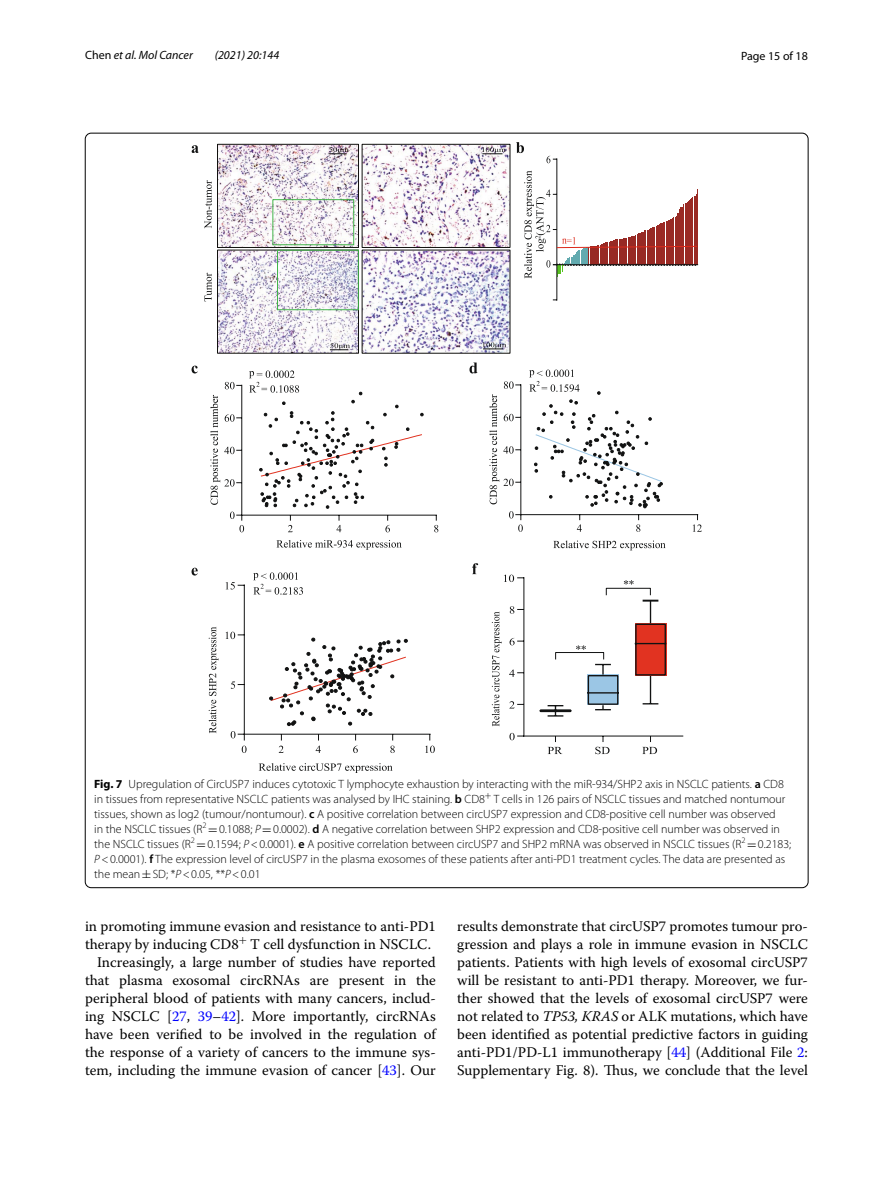
<style>
.page{position:relative;width:893px;height:1187px;background:#fff}
.page>*{position:absolute;margin:0;border:0;box-sizing:border-box;transform-origin:0 0}
.t1{font:14.7px/18px "Warnock Pro";color:#000;text-align:justify}
.t2{font:300 12px/15px "Myriad Pro";color:#000}
.t3{font:italic 12px "Myriad Pro";color:#000}
.t4{font:12px "Myriad Pro";color:#000}
.s1{font-style:normal}
.s2{font-weight:700}
.s3{font-weight:600}
.s4{font-family:"MTSY";font-weight:400}
.s5{font-style:italic}
.s6{color:#00f}
</style>
<div class="page">
<img style="left:217px;top:144px;width:293px;height:209px">
<svg style="left:553px;top:540px;width:113px;height:10px"></svg>
<svg style="left:489px;top:369px;width:213px;height:163px"></svg>
<svg style="left:276px;top:540px;width:126px;height:9px"></svg>
<svg style="left:210px;top:370px;width:228px;height:162px"></svg>
<hr style="left:556px;top:158px;width:1px;height:142px;background:#111212">
<svg style="left:546px;top:156px;width:11px;height:7px"></svg>
<svg style="left:204px;top:180px;width:8px;height:121px"></svg>
<svg style="left:192px;top:145px;width:7px;height:8px"></svg>
<svg style="left:516px;top:142px;width:8px;height:11px"></svg>
<svg style="left:192px;top:365px;width:6px;height:8px"></svg>
<svg style="left:469px;top:362px;width:8px;height:11px"></svg>
<hr style="left:523px;top:735px;width:160px;height:1px;background:#111212">
<svg style="left:548px;top:736px;width:109px;height:18px"></svg>
<hr style="left:523px;top:577px;width:1px;height:159px;background:#111212">
<svg style="left:509px;top:732px;width:15px;height:8px"></svg>
<svg style="left:509px;top:701px;width:15px;height:7px"></svg>
<svg style="left:509px;top:669px;width:15px;height:7px"></svg>
<svg style="left:510px;top:638px;width:14px;height:7px"></svg>
<svg style="left:510px;top:606px;width:14px;height:7px"></svg>
<svg style="left:504px;top:574px;width:20px;height:8px"></svg>
<svg style="left:492px;top:611px;width:10px;height:115px"></svg>
<svg style="left:539px;top:580px;width:128px;height:137px"></svg>
<svg style="left:192px;top:567px;width:6px;height:8px"></svg>
<svg style="left:472px;top:563px;width:6px;height:11px"></svg>
<hr style="left:244px;top:584px;width:1px;height:151px;background:#111212">
<svg style="left:231px;top:731px;width:204px;height:22px"></svg>
<svg style="left:231px;top:681px;width:13px;height:7px"></svg>
<svg style="left:226px;top:631px;width:18px;height:8px"></svg>
<svg style="left:226px;top:582px;width:18px;height:7px"></svg>
<svg style="left:269px;top:638px;width:139px;height:87px"></svg>
<svg style="left:259px;top:763px;width:134px;height:10px"></svg>
<svg style="left:209px;top:627px;width:9px;height:106px"></svg>
<svg style="left:253px;top:572px;width:50px;height:22px"></svg>
<img style="left:272px;top:199px;width:87px;height:111px">
<svg style="left:329px;top:147px;width:20px;height:7px"></svg>
<svg style="left:330px;top:343px;width:20px;height:7px"></svg>
<svg style="left:482px;top:147px;width:24px;height:7px"></svg>
<svg style="left:483px;top:342px;width:23px;height:7px"></svg>
<svg style="left:524px;top:170px;width:174px;height:108px"></svg>
<p class="t3" style="left:85px;top:48px;width:109px"><span class="s1">Chen</span> et al. Mol Cancer</p>
<p class="t3" style="left:215px;top:48px;width:66px">(2021) 20:144</p>
<p class="t4" style="left:741px;top:48px;width:68px">Page 15 of 18</p>
<p class="t2" style="left:94px;top:776px;width:699px"><span class="s2">Fig. 7</span> Upregulation of CircUSP7 induces cytotoxic T lymphocyte exhaustion by interacting with the miR-934/SHP2 axis in NSCLC patients. <span class="s3">a</span> CD8 in tissues from representative NSCLC patients was analysed by IHC staining. <span class="s3">b</span> CD8<sup>+</sup> T cells in 126 pairs of NSCLC tissues and matched nontumour tissues, shown as log2 (tumour/nontumour). <span class="s3">c</span> A positive correlation between circUSP7 expression and CD8-positive cell number was observed<br>in the NSCLC tissues (R<sup>2</sup> <span class="s4">=</span>0.1088; <span class="s5">P</span><span class="s4">=</span>0.0002). <span class="s3">d</span> A negative correlation between SHP2 expression and CD8-positive cell number was observed in the NSCLC tissues (R<sup>2</sup> <span class="s4">=</span>0.1594; <span class="s5">P</span>&lt;0.0001). <span class="s3">e</span> A positive correlation between circUSP7 and SHP2 mRNA was observed in NSCLC tissues (R<sup>2</sup> <span class="s4">=</span>0.2183; <span class="s5">P</span>&lt;0.0001). <span class="s3">f</span> The expression level of circUSP7 in the plasma exosomes of these patients after anti-PD1 treatment cycles. The data are presented as the mean<span class="s4">±</span>SD; *<span class="s5">P</span>&lt;0.05, **<span class="s5">P</span>&lt;0.01</p>
<p class="t1" style="left:85px;top:916px;width:352px">in promoting immune evasion and resistance to anti-PD1</p>
<p class="t1" style="left:85px;top:934px;width:347px">therapy by inducing CD8<sup>+</sup> T cell dysfunction in NSCLC.</p>
<p class="t1" style="left:97px;top:952px;width:340px">Increasingly, a large number of studies have reported</p>
<p class="t1" style="left:85px;top:970px;width:352px">that plasma exosomal circRNAs are present in the</p>
<p class="t1" style="left:85px;top:988px;width:352px">peripheral blood of patients with many cancers, includ-</p>
<p class="t1" style="left:85px;top:1006px;width:352px">ing NSCLC [<span class="s6">27</span>, <span class="s6">39</span>–<span class="s6">42</span>]. More importantly, circRNAs</p>
<p class="t1" style="left:85px;top:1024px;width:352px">have been verified to be involved in the regulation of</p>
<p class="t1" style="left:85px;top:1042px;width:352px">the response of a variety of cancers to the immune sys-</p>
<p class="t1" style="left:85px;top:1060px;width:352px">tem, including the immune evasion of cancer [<span class="s6">43</span>]. Our</p>
<p class="t1" style="left:457px;top:916px;width:352px">results demonstrate that circUSP7 promotes tumour pro&shy;gression and plays a role in immune evasion in NSCLC patients. Patients with high levels of exosomal circUSP7 will be resistant to anti-PD1 therapy. Moreover, we fur&shy;ther showed that the levels of exosomal circUSP7 were not related to <span class="s5">TP53, KRAS</span> or ALK mutations, which have been identified as potential predictive factors in guiding anti-PD1/PD-L1 immunotherapy [<span class="s6">44</span>] (Additional File <span class="s6">2</span>:<br>Supplementary Fig. 8). Thus, we conclude that the level</p>
</div>
